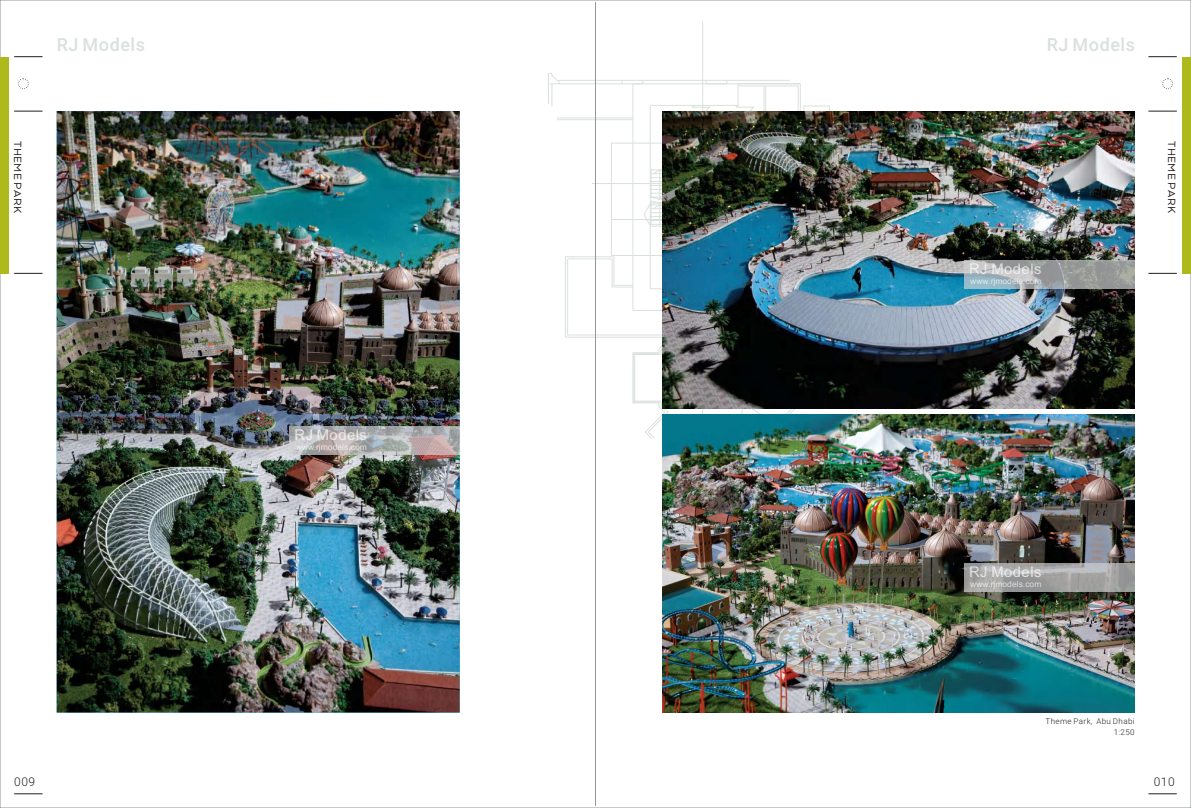
<style>
.page{position:relative;width:1191px;height:808px;background:#fff}
.page>*{position:absolute;margin:0;border:0;box-sizing:border-box;transform-origin:0 0}
.t1{font:500 18px "Roboto";letter-spacing:.03em;color:#dae1dd}
.t2{font:14.8px "Arial";letter-spacing:.035em;color:rgb(255 255 255/.7)}
.t3{font:12px "Arquitecta W00";letter-spacing:.04em;color:#231f20}
.t4{font:300 12px "Roboto";letter-spacing:.05em;color:#231f20}
.t5{font:8.5px "Arial";color:rgb(255 255 255/.7)}
.t6{font:300 8px/11.5px "Roboto";letter-spacing:.05em;color:#231f20;text-align:right}
</style>
<div class="page">
<hr style="left:557px;top:118px;width:76px;height:1px;background:#dae1dd">
<hr style="left:557px;top:119px;width:76px;height:1px;background:#dae1dd">
<hr style="left:559px;top:84px;width:63px;height:1px;background:#dae1dd">
<hr style="left:559px;top:80px;width:63px;height:1px;background:#dae1dd">
<hr style="left:702px;top:21px;width:1px;height:467px;background:#dae1dd">
<svg style="left:548px;top:73px;width:11px;height:34px"></svg>
<hr style="left:565px;top:337px;width:101px;height:1px;background:#dae1dd">
<hr style="left:567px;top:335px;width:100px;height:1px;background:#dae1dd">
<hr style="left:565px;top:257px;width:1px;height:80px;background:#dae1dd">
<hr style="left:565px;top:256px;width:49px;height:1px;background:#dae1dd">
<hr style="left:567px;top:259px;width:1px;height:76px;background:#dae1dd">
<hr style="left:567px;top:259px;width:45px;height:1px;background:#dae1dd">
<div style="left:803px;top:106px;width:27px;height:12px;border:1px solid #dae1dd"></div>
<svg style="left:591px;top:80px;width:210px;height:358px"></svg>
<hr style="left:595px;top:2px;width:1px;height:804px;background:#939598">
<img style="left:57px;top:111px;width:403px;height:601px">
<img style="left:662px;top:415px;width:472px;height:297px">
<img style="left:662px;top:111px;width:472px;height:298px">
<svg style="left:14px;top:793px;width:29px;height:1px"></svg>
<svg style="left:1148px;top:793px;width:28px;height:1px"></svg>
<svg style="left:1148px;top:111px;width:28px;height:1px"></svg>
<svg style="left:1148px;top:273px;width:28px;height:1px"></svg>
<svg style="left:1148px;top:56px;width:28px;height:1px"></svg>
<div style="left:1162px;top:79px;width:10px;height:10px;border:1px dashed #231f20;border-radius:50%"></div>
<svg style="left:14px;top:111px;width:29px;height:1px"></svg>
<svg style="left:14px;top:273px;width:29px;height:1px"></svg>
<svg style="left:14px;top:56px;width:29px;height:1px"></svg>
<div style="left:18px;top:79px;width:11px;height:10px;border:1px dashed #231f20;border-radius:50%"></div>
<div style="left:1182px;top:57px;width:9px;height:216px;background:#aeb91c"></div>
<div style="left:0;top:57px;width:9px;height:216px;background:#aeb91c"></div>
<div style="left:289px;top:426px;width:171px;height:28px;background:#d1d2d4;opacity:.7"></div>
<div style="left:964px;top:260px;width:170px;height:28px;background:#d1d2d4;opacity:.7"></div>
<div style="left:964px;top:564px;width:170px;height:28px;background:#d1d2d4;opacity:.7"></div>
<h1 class="t1" style="left:57px;top:37px;width:90px">RJ Models</h1>
<h1 class="t1" style="left:1046px;top:37px;width:90px">RJ Models</h1>
<h3 class="t3" style="left:25px;top:141px;width:74px;rotate:90deg">THEME PARK</h3>
<h3 class="t3" style="left:1178px;top:141px;width:74px;rotate:90deg">THEME PARK</h3>
<h2 class="t2" style="left:294px;top:429px;width:74px">RJ Models</h2>
<p class="t5" style="left:296px;top:443px;width:73px">www.rjmodels.com</p>
<h2 class="t2" style="left:969px;top:263px;width:74px">RJ Models</h2>
<p class="t5" style="left:970px;top:277px;width:73px">www.rjmodels.com</p>
<h2 class="t2" style="left:969px;top:566px;width:74px">RJ Models</h2>
<p class="t5" style="left:970px;top:581px;width:73px">www.rjmodels.com</p>
<p class="t6" style="left:1045px;top:716px;width:91px">Theme Park, Abu Dhabi<br>1:250</p>
<h3 class="t4" style="left:14px;top:777px;width:23px">009</h3>
<h3 class="t4" style="left:1153px;top:777px;width:23px">010</h3>
</div>
